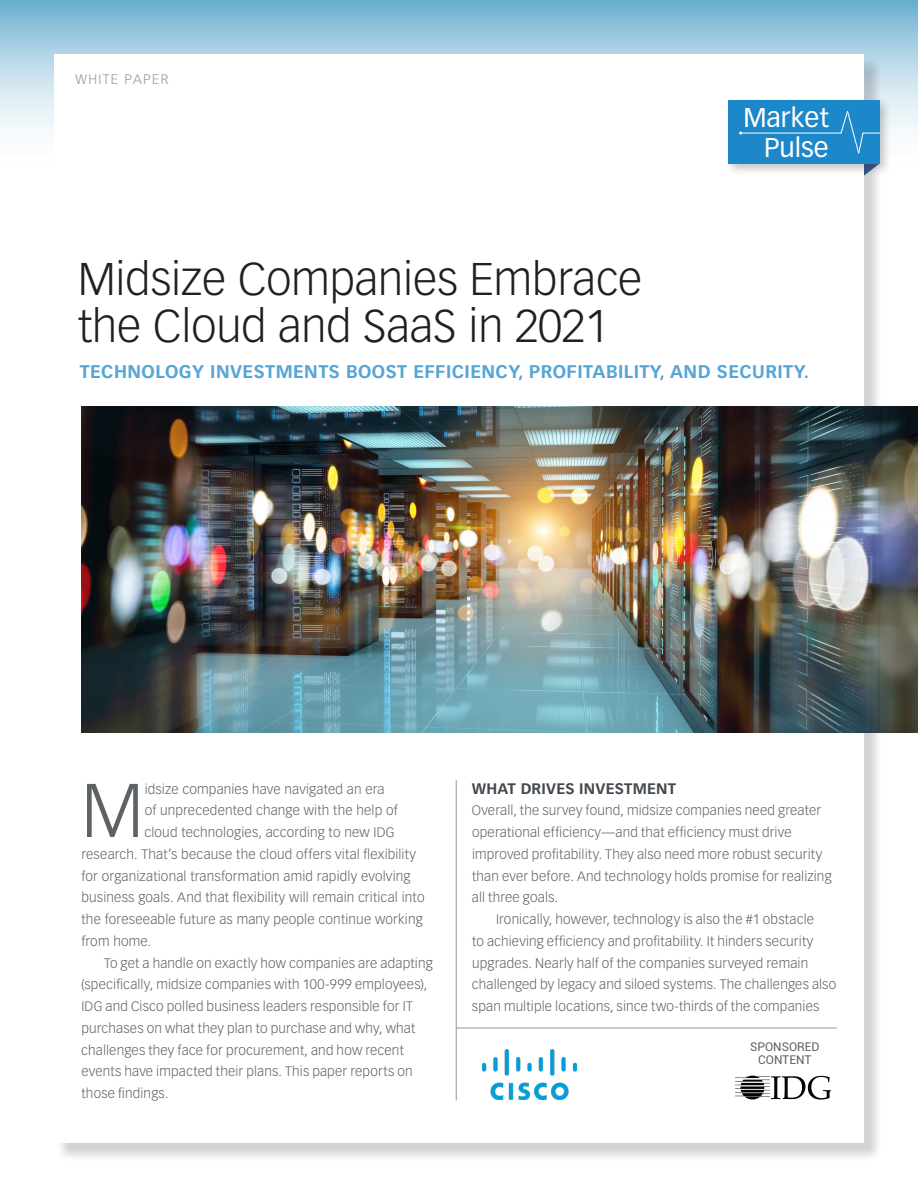
<style>
.page{position:relative;width:918px;height:1188px;background:#fff}
.page>*{position:absolute;margin:0;border:0;box-sizing:border-box;transform-origin:0 0}
.intro_text_dropcap{font:300 74.55px "Vectora LH";color:#5c6266}
.hed{font:300 45px/46.5px "Vectora LH";color:#231f20}
.t1{font:26.7px "Vectora LH";color:#fff}
.deck{font:700 18px "Vectora LH";letter-spacing:.025em;color:#55a5d6}
.sub{font:700 15px "Vectora LH";letter-spacing:.015em;color:#43494e}
.text{font:300 13.5px/21.8px "Vectora LH";letter-spacing:.015em;color:#5c6266}
.intro_text_dropcap-2{font:300 13.5px "Vectora LH";letter-spacing:.015em;color:#5c6266}
.text_no_i{font:300 13.5px/21.8px "Vectora LH";letter-spacing:.015em;color:#5c6266}
.t2{font:300 13.5px "Vectora LH";letter-spacing:.1em;color:#939598}
.t3{font:12px/13.5px "Roboto";color:#5c6266;text-align:center}
</style>
<div class="page">
<svg style="left:0;top:0;width:918px;height:132px;background:#95c5dd"></svg>
<div style="left:56px;top:56px;width:827px;height:1106px;background:#231f20;opacity:.2"></div>
<div style="left:54px;top:54px;width:810px;height:1089px;background:#fff"></div>
<div style="left:725px;top:97px;width:168px;height:79px;background:#231f20;opacity:.25"></div>
<div style="left:728px;top:100px;width:152px;height:64px;background:#1c87c9"></div>
<hr style="left:741px;top:133px;width:100px;height:1px;background:#fff">
<svg style="left:840px;top:111px;width:40px;height:43px"></svg>
<hr style="left:456px;top:1028px;width:381px;height:1px;background:#939598">
<svg style="left:736px;top:1076px;width:95px;height:24px"></svg>
<hr style="left:456px;top:780px;width:1px;height:321px;background:#939598">
<img style="left:483px;top:1050px;width:93px;height:49px">
<img style="left:81px;top:407px;width:837px;height:326px">
<p class="t2" style="left:76px;top:71px;width:95px">WHITE PAPER</p>
<p class="hed" style="left:78px;top:256px;width:566px">Midsize Companies Embrace the Cloud and SaaS in 2021</p>
<p class="t1" style="left:743px;top:102px;width:87px">Market</p>
<p class="t1" style="left:764px;top:132px;width:66px">Pulse</p>
<p class="deck" style="left:80px;top:360px;width:731px">TECHNOLOGY INVESTMENTS BOOST EFFICIENCY, PROFITABILITY, AND SECURITY.</p>
<p class="intro_text_dropcap" style="left:81px;top:767px;width:64px">M</p>
<p class="intro_text_dropcap-2" style="left:145px;top:781px;width:241px">idsize companies have navigated an era</p>
<p class="intro_text_dropcap-2" style="left:145px;top:803px;width:255px">of unprecedented change with the help of</p>
<p class="intro_text_dropcap-2" style="left:145px;top:824px;width:252px">cloud technologies, according to new IDG</p>
<p class="intro_text_dropcap-2" style="left:81px;top:846px;width:336px">research. That’s because the cloud offers vital flexibility</p>
<p class="intro_text_dropcap-2" style="left:81px;top:868px;width:331px">for organizational transformation amid rapidly evolving</p>
<p class="intro_text_dropcap-2" style="left:81px;top:890px;width:345px">business goals. And that flexibility will remain critical into</p>
<p class="intro_text_dropcap-2" style="left:81px;top:911px;width:343px">the foreseeable future as many people continue working</p>
<p class="intro_text_dropcap-2" style="left:81px;top:933px;width:72px">from home.</p>
<p class="text" style="left:81px;top:952px;width:353px;text-indent:23px">To get a handle on exactly how companies are adapting (specifically, midsize companies with 100-999 employees), IDG and Cisco polled business leaders responsible for IT purchases on what they plan to purchase and why, what challenges they face for procurement, and how recent events have impacted their plans. This paper reports on those findings.</p>
<p class="sub" style="left:472px;top:779px;width:206px">WHAT DRIVES INVESTMENT</p>
<p class="text_no_i" style="left:472px;top:800px;width:361px">Overall, the survey found, midsize companies need greater operational efficiency—and that efficiency must drive improved profitability. They also need more robust security than ever before. And technology holds promise for realizing all three goals.</p>
<p class="text" style="left:472px;top:909px;width:366px;text-indent:24px">Ironically, however, technology is also the #1 obstacle<br>to achieving efficiency and profitability. It hinders security upgrades. Nearly half of the companies surveyed remain challenged by legacy and siloed systems. The challenges also span multiple locations, since two-thirds of the companies</p>
<p class="t3" style="left:750px;top:1039px;width:71px">SPONSORED<br>CONTENT</p>
</div>
